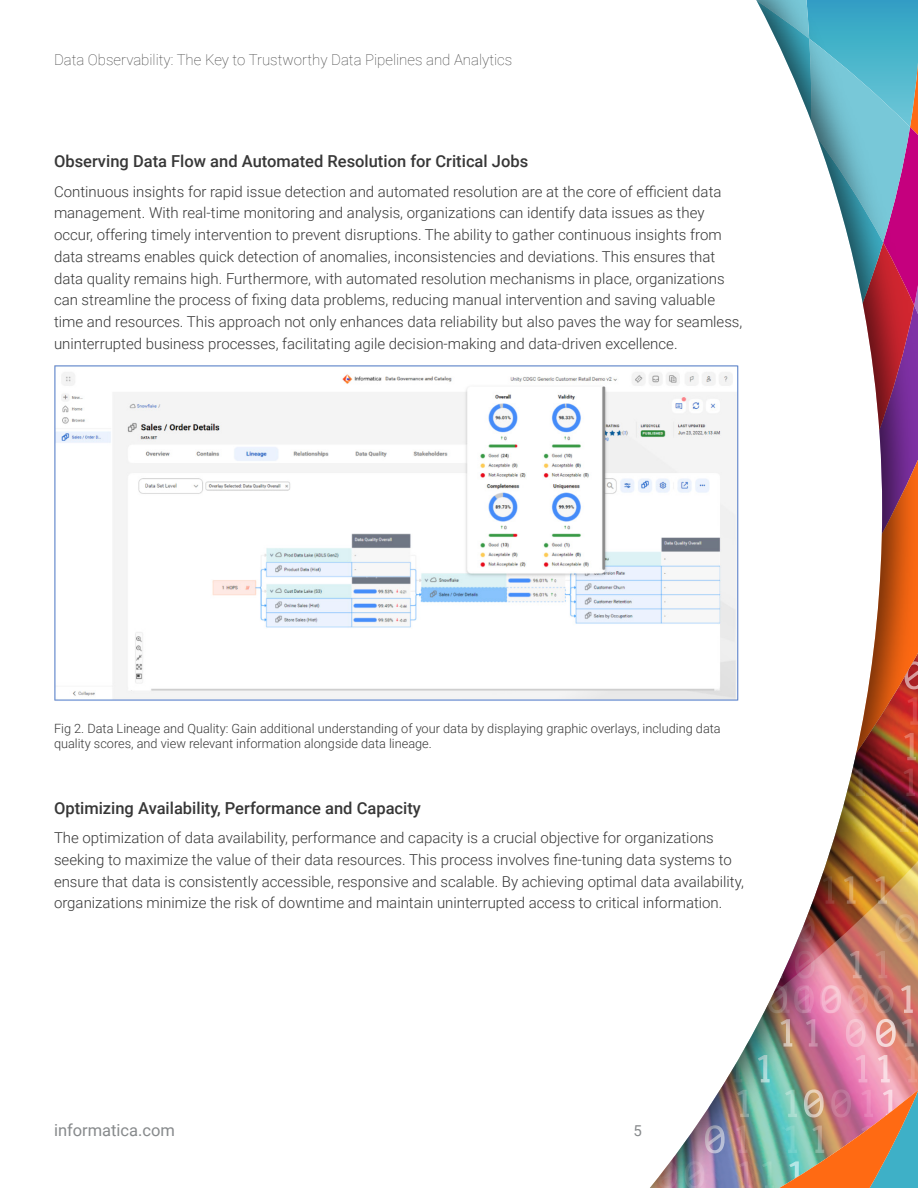
<style>
.page{position:relative;width:918px;height:1188px;background:#fff}
.page>*{position:absolute;margin:0;border:0;box-sizing:border-box;transform-origin:0 0}
.t1{font:500 16.5px "Roboto";color:#373737}
.t2{font:16.5px "Roboto";color:#878a8c}
.t3{font:300 15px/21.8px "Roboto";color:#373737}
.t4{font:100 15px "Roboto";color:#373737}
.t5{font:15px "Roboto";color:#878a8c}
.t6{font:300 12.75px/15px "Roboto";color:#373737}
</style>
<div class="page">
<img style="left:879px;top:0;width:39px;height:1188px">
<img style="left:650px;top:0;width:229px;height:1188px">
<img style="left:54px;top:365px;width:685px;height:336px">
<p class="t4" style="left:54px;top:49px;width:460px">Data Observability: The Key to Trustworthy Data Pipelines and Analytics</p>
<p class="t1" style="left:54px;top:150px;width:476px">Observing Data Flow and Automated Resolution for Critical Jobs</p>
<p class="t3" style="left:54px;top:180px;width:690px">Continuous insights for rapid issue detection and automated resolution are at the core of efficient data management. With real-time monitoring and analysis, organizations can identify data issues as they occur, offering timely intervention to prevent disruptions. The ability to gather continuous insights from data streams enables quick detection of anomalies, inconsistencies and deviations. This ensures that data quality remains high. Furthermore, with automated resolution mechanisms in place, organizations can streamline the process of fixing data problems, reducing manual intervention and saving valuable time and resources. This approach not only enhances data reliability but also paves the way for seamless, uninterrupted business processes, facilitating agile decision-making and data-driven excellence.</p>
<p class="t6" style="left:54px;top:720px;width:668px">Fig 2. Data Lineage and Quality: Gain additional understanding of your data by displaying graphic overlays, including data quality scores, and view relevant information alongside data lineage.</p>
<p class="t1" style="left:54px;top:796px;width:368px">Optimizing Availability, Performance and Capacity</p>
<p class="t3" style="left:54px;top:826px;width:692px">The optimization of data availability, performance and capacity is a crucial objective for organizations seeking to maximize the value of their data resources. This process involves fine-tuning data systems to ensure that data is consistently accessible, responsive and scalable. By achieving optimal data availability, organizations minimize the risk of downtime and maintain uninterrupted access to critical information.</p>
<p class="t2" style="left:54px;top:1118px;width:123px">informatica.com</p>
<p class="t5" style="left:634px;top:1120px;width:10px">5</p>
</div>
